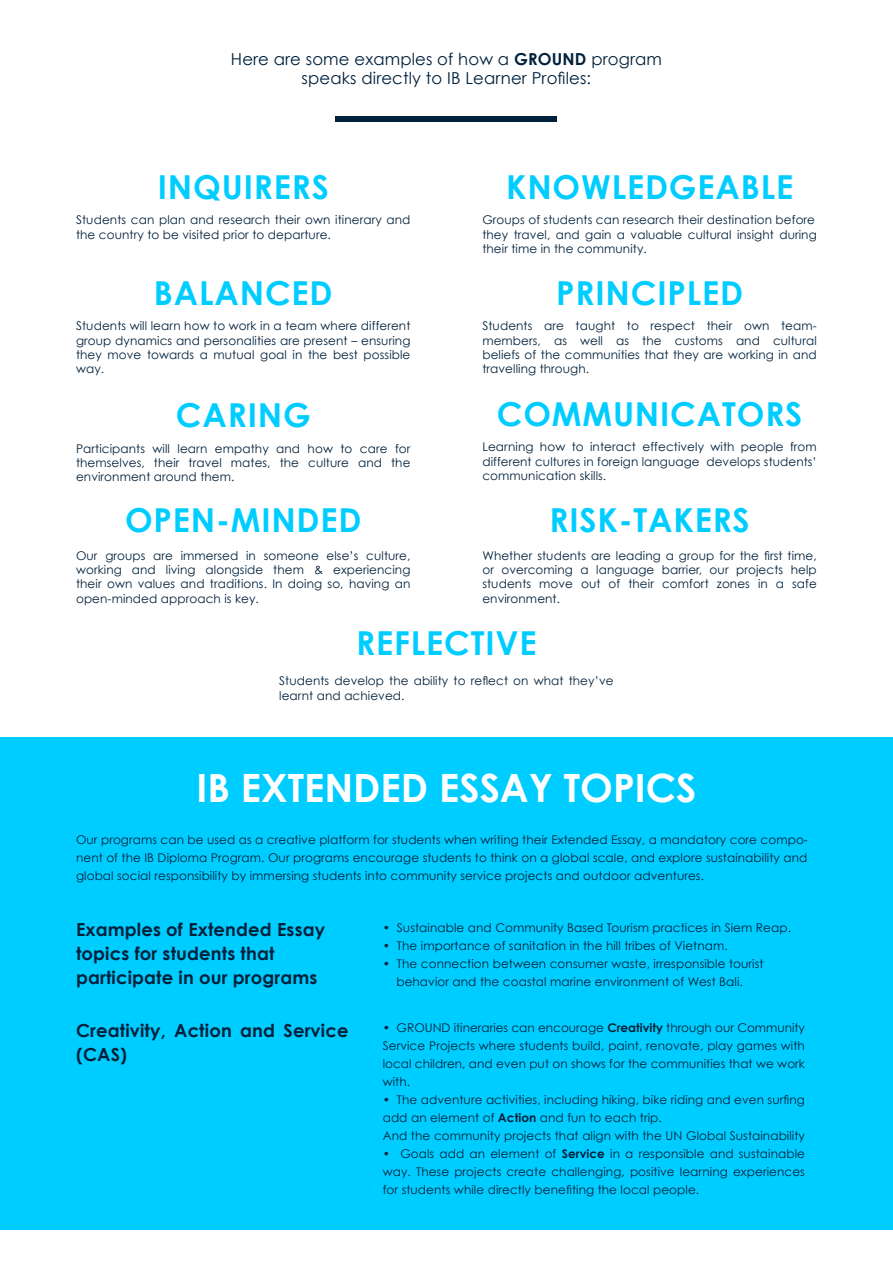
<style>
.page{position:relative;width:893px;height:1263px;background:#fff}
.page>*{position:absolute;margin:0;border:0;box-sizing:border-box;transform-origin:0 0}
.t1{font:700 39px "Century Gothic";color:#fff}
.t2{font:700 33px "Century Gothic";letter-spacing:.025em;color:#00cdff}
.t3{font:700 18px/24px "Century Gothic";letter-spacing:.01em;color:#00213c}
.t4{font:16.5px/19.8px "Century Gothic";letter-spacing:.01em;color:#00213c;text-align:center}
.t5{font:12px/14.4px "Century Gothic";letter-spacing:.01em;color:#00213c;text-align:justify}
.s1{font-weight:700}
</style>
<div class="page">
<div style="left:0;top:737px;width:893px;height:492px;background:#00cdff"></div>
<div style="left:336px;top:116px;width:221px;height:6px;background:#00213c"></div>
<h3 class="t4" style="left:231px;top:49px;width:432px">Here are some examples of how a <span class="s1">GROUND</span> program speaks directly to IB Learner Profiles:</h3>
<h2 class="t2" style="left:158px;top:166px;width:82px">Inquirer</h2>
<h2 class="t2" style="left:312px;top:166px;width:19px">s</h2>
<p class="t5" style="left:76px;top:213px;width:336px">Students can plan and research their own itinerary and the country to be visited prior to departure.</p>
<h2 class="t2" style="left:154px;top:272px;width:109px">Balanced</h2>
<p class="t5" style="left:76px;top:318px;width:336px">Students will learn how to work in a team where different group dynamics and personalities are present – ensuring they move towards a mutual goal in the best possible way.</p>
<h2 class="t2" style="left:176px;top:394px;width:73px">Caring</h2>
<p class="t5" style="left:76px;top:441px;width:336px">Participants will learn empathy and how to care for themselves, their travel mates, the culture and the environment around them.</p>
<h2 class="t2" style="left:506px;top:166px;width:143px">Knowledge</h2>
<h2 class="t2" style="left:715px;top:166px;width:75px">able</h2>
<p class="t5" style="left:482px;top:213px;width:336px;text-align:left">Groups of students can research their destination before they travel, and gain a valuable cultural insight during their time in the community.</p>
<h2 class="t2" style="left:556px;top:272px;width:38px">Princip</h2>
<h2 class="t2" style="left:687px;top:272px;width:35px">led</h2>
<p class="t5" style="left:482px;top:318px;width:336px">Students are taught to respect their own team&shy;members, as well as the customs and cultural beliefs of the communities that they are working in and travelling through.</p>
<h2 class="t2" style="left:497px;top:393px;width:52px">Communic</h2>
<h2 class="t2" style="left:697px;top:393px;width:47px">ator</h2>
<h2 class="t2" style="left:785px;top:393px;width:19px">s</h2>
<p class="t5" style="left:482px;top:440px;width:336px">Learning how to interact effectively with people from different cultures in foreign language develops students’ communication skills.</p>
<h2 class="t2" style="left:125px;top:499px;width:49px">Open</h2>
<h2 class="t2" style="left:216px;top:499px;width:38px">-minded</h2>
<p class="t5" style="left:76px;top:548px;width:336px">Our groups are immersed in someone else’s culture, working and living alongside them &amp; experiencing their own values and traditions. In doing so, having an open-minded approach is key.</p>
<h2 class="t2" style="left:549px;top:499px;width:202px">Risk-takers</h2>
<p class="t5" style="left:482px;top:548px;width:336px">Whether students are leading a group for the first time, or overcoming a language barrier, our projects help students move out of their comfort zones in a safe environment.</p>
<h2 class="t2" style="left:356px;top:623px;width:87px">Reflecti</h2>
<h2 class="t2" style="left:496px;top:623px;width:38px">ve</h2>
<p class="t5" style="left:279px;top:673px;width:336px">Students develop the ability to reflect on what they’ve learnt and achieved.</p>
<h1 class="t1" style="left:196px;top:763px;width:116px">IB Extended</h1>
<h1 class="t1" style="left:439px;top:763px;width:166px">Essay Topic</h1>
<h1 class="t1" style="left:676px;top:763px;width:22px">s</h1>
<p class="t5" style="left:76px;top:831px;width:733px;line-height:18px">Our programs can be used as a creative platform for students when writing their Extended Essay, a mandatory core compo&shy;nent of the IB Diploma Program. Our programs encourage students to think on a global scale, and explore sustainability and global social responsibility by immersing students into community service projects and outdoor adventures.</p>
<p class="t5" style="left:383px;top:920px;width:410px">• Sustainable and Community Based Tourism practices in Siem Reap.</p>
<p class="t5" style="left:383px;top:938px;width:347px">• The importance of sanitation in the hill tribes of Vietnam.</p>
<p class="t5" style="left:383px;top:954px;width:382px;line-height:18px;text-align:center">• The connection between consumer waste, irresponsible tourist behavior and the coastal marine environment of West Bali.</p>
<h3 class="t3" style="left:76px;top:917px;width:251px">Examples of Extended Essay topics for students that participate in our programs</h3>
<h3 class="t3" style="left:76px;top:1018px;width:274px">Creativity, Action and Service (CAS)</h3>
<p class="t5" style="left:383px;top:1019px;width:424px;line-height:18px">• GROUND itineraries can encourage <span class="s1">Creativity</span> through our Community Service Projects where students build, paint, renovate, play games with local children, and even put on shows for the communities that we work with.</p>
<p class="t5" style="left:383px;top:1091px;width:424px;line-height:18px;text-align:left">• The adventure activities, including hiking, bike riding and even surfing add an element of <span class="s1">Action</span> and fun to each trip.<br>And the community projects that align with the UN Global Sustainability</p>
<p class="t5" style="left:383px;top:1145px;width:424px;line-height:18px">• Goals add an element of <span class="s1">Service</span> in a responsible and sustainable way. These projects create challenging, positive learning experiences for students while directly benefiting the local people.</p>
</div>
